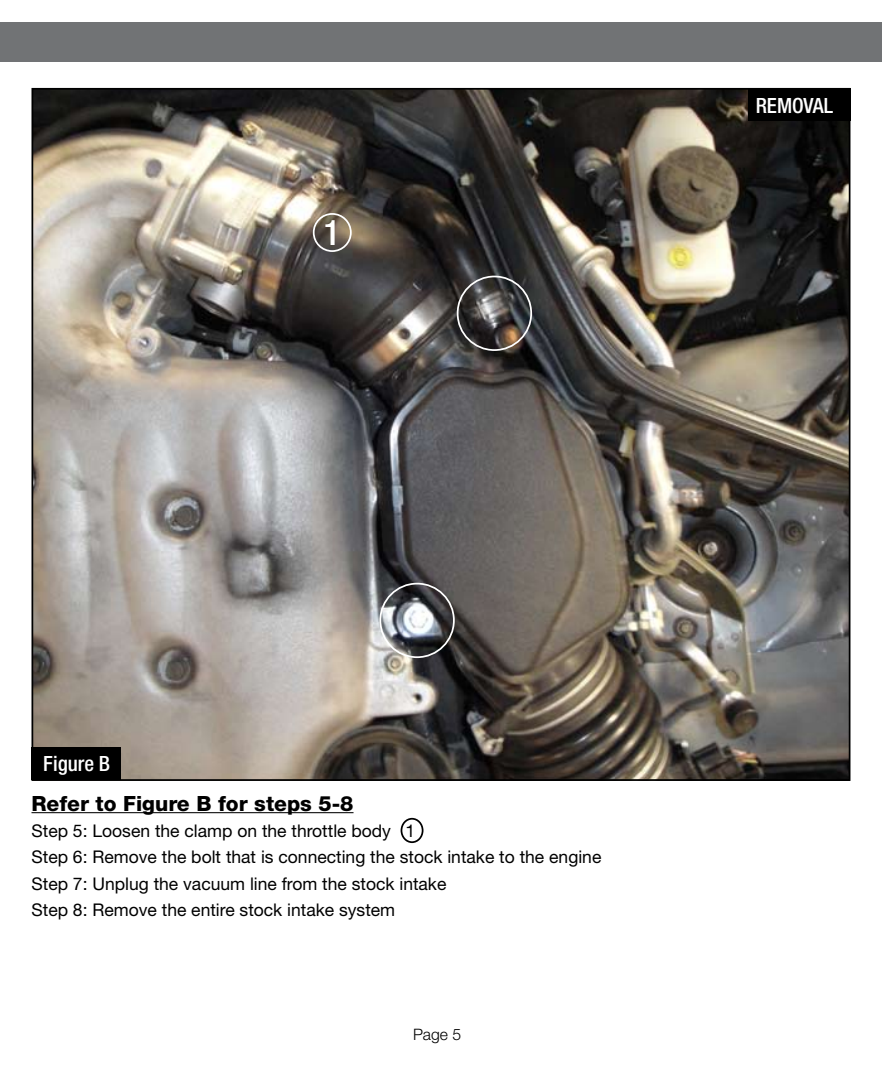
<style>
.page{position:relative;width:882px;height:1071px;background:#fff}
.page>*{position:absolute;margin:0;border:0;box-sizing:border-box;transform-origin:0 0}
.t1{font:500 condensed 35px "Helvetica Neue";color:#fff}
.t2{font:800 21px "Helvetica Neue";color:#000}
.t3{font:500 condensed 21px "Helvetica Neue";color:#fff}
.t4{font:17.5px/26.2px "Helvetica Neue";color:#000}
.t5{font:300 15.75px "Helvetica Neue";color:#000}
</style>
<div class="page">
<div style="left:0;top:23px;width:882px;height:39px;background:#717375"></div>
<hr style="left:32px;top:812px;width:322px;height:1px;background:#000">
<img style="left:35px;top:91px;width:812px;height:687px">
<div style="left:748px;top:88px;width:102px;height:33px;background:#000"></div>
<div style="left:379px;top:583px;width:76px;height:75px;border:2px solid #fff;border-radius:50%"></div>
<div style="left:313px;top:213px;width:39px;height:39px;border:2px solid #fff;border-radius:50%"></div>
<div style="left:401px;top:818px;width:22px;height:25px;border:2px solid #000;border-radius:50%"></div>
<div style="left:457px;top:276px;width:75px;height:75px;border:2px solid #fff;border-radius:50%"></div>
<div style="left:32px;top:747px;width:89px;height:33px;background:#000"></div>
<h1 class="t1" style="left:324px;top:212px;width:18px">1</h1>
<p class="t3" style="left:756px;top:93px;width:79px">REMOVAL</p>
<p class="t3" style="left:43px;top:751px;width:68px">Figure B</p>
<p class="t2" style="left:32px;top:791px;width:324px">Refer to Figure B for steps 5-8</p>
<p class="t4" style="left:32px;top:818px;width:571px">Step 5: Loosen the clamp on the throttle body 1<br>Step 6: Remove the bolt that is connecting the stock intake to the engine Step 7: Unplug the vacuum line from the stock intake<br>Step 8: Remove the entire stock intake system</p>
<p class="t5" style="left:413px;top:1024px;width:50px">Page 5</p>
</div>
